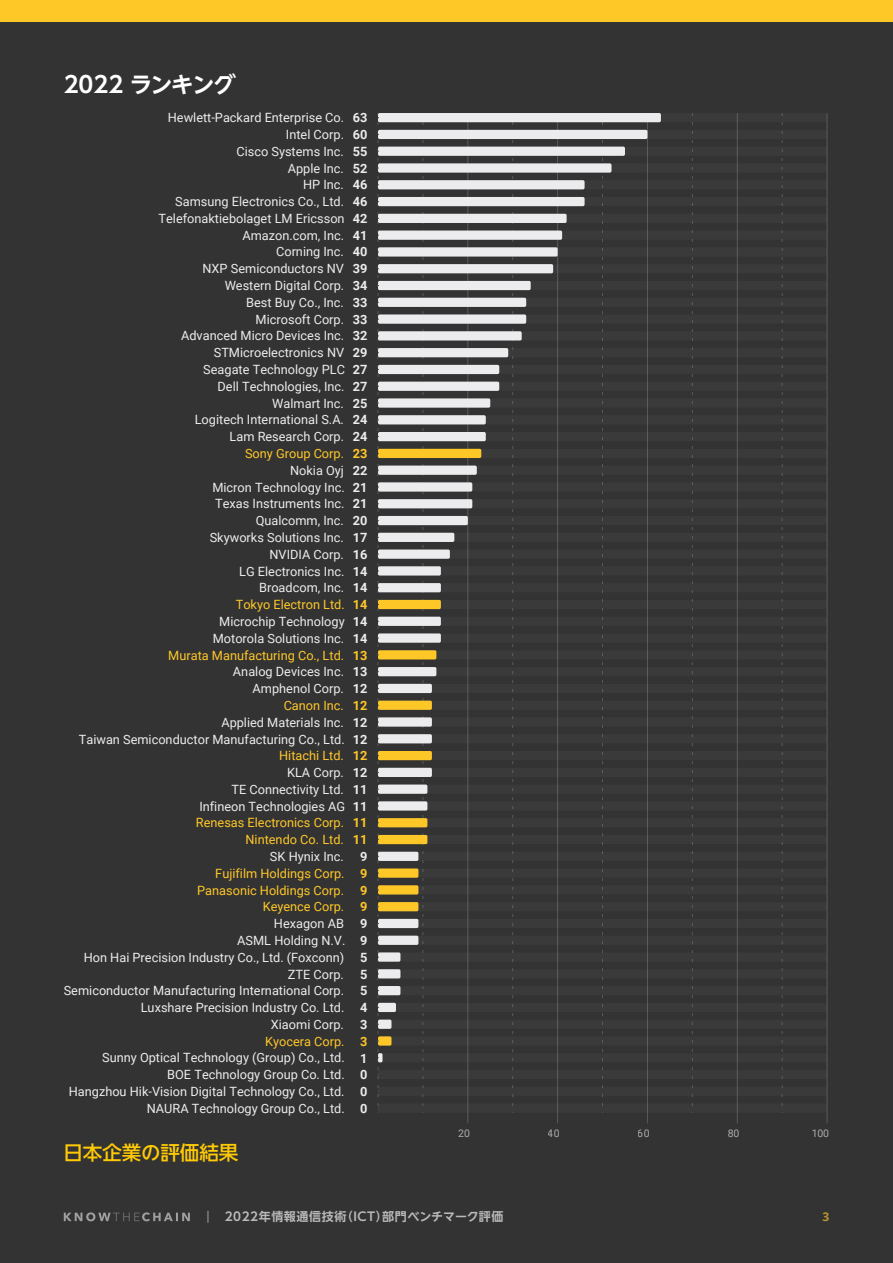
<style>
.page{position:relative;width:893px;height:1263px;background:#fff}
.page>*{position:absolute;margin:0;border:0;box-sizing:border-box;transform-origin:0 0}
.Header_2{font:700 22.5px "UD Shin Go NT Pro De";letter-spacing:-.04em;color:#fff}
.ヘッダー3{font:500 19.5px "UD Shin Go NT Pro";color:#ffca05}
.t1{font:12.75px/16.8px "Roboto";color:#ececee;text-align:right}
.t2{font:700 12.75px/16.8px "Roboto";color:#ececee;text-align:center}
.t3{font:700 12px "UD Shin Go NT Pro De";letter-spacing:.05em;color:#fff}
.t4{font:700 12px "Open Sans";color:#fec827}
.t5{font:10.5px "Roboto";color:#fff}
.s1{color:#fec728}
.s2{font-family:"Open Sans";font-weight:400;color:#f2f3f4}
</style>
<div class="page">
<div style="left:0;top:21px;width:893px;height:1242px;background:#333"></div>
<svg style="left:378px;top:113px;width:450px;height:1010px"></svg>
<div style="left:0;top:0;width:893px;height:21px;background:#fec827"></div>
<svg style="left:64px;top:1212px;width:126px;height:9px"></svg>
<p class="Header_2" style="left:64px;top:66px;width:174px">2022 ランキング</p>
<p class="t1" style="left:64px;top:109px;width:283px">Hewlett-Packard Enterprise Co.<br>Intel Corp.<br>Cisco Systems Inc.<br>Apple Inc.<br>HP Inc.<br>Samsung Electronics Co., Ltd.<br>Telefonaktiebolaget LM Ericsson<br>Amazon.com, Inc.<br>Corning Inc.<br>NXP Semiconductors NV<br>Western Digital Corp.<br>Best Buy Co., Inc.<br>Microsoft Corp.<br>Advanced Micro Devices Inc.<br>STMicroelectronics NV<br>Seagate Technology PLC<br>Dell Technologies, Inc.<br>Walmart Inc.<br>Logitech International S.A.<br>Lam Research Corp.<br><span class="s1">Sony Group Corp.<br></span>Nokia Oyj<br>Micron Technology Inc.<br>Texas Instruments Inc.<br>Qualcomm, Inc.<br>Skyworks Solutions Inc.<br>NVIDIA Corp.<br>LG Electronics Inc.<br>Broadcom, Inc.<br><span class="s1">Tokyo Electron Ltd.<br></span>Microchip Technology<br>Motorola Solutions Inc.<br><span class="s1">Murata Manufacturing Co., Ltd.<br></span>Analog Devices Inc.<br>Amphenol Corp.<br><span class="s1">Canon Inc.<br></span>Applied Materials Inc.<br>Taiwan Semiconductor Manufacturing Co., Ltd.<br><span class="s1">Hitachi Ltd.<br></span>KLA Corp.<br>TE Connectivity Ltd.<br>Infineon Technologies AG<br><span class="s1">Renesas Electronics Corp.<br>Nintendo Co. Ltd.<br></span>SK Hynix Inc.<br><span class="s1">Fujifilm Holdings Corp.<br>Panasonic Holdings Corp.<br>Keyence Corp.<br></span>Hexagon AB<br>ASML Holding N.V.<br>Hon Hai Precision Industry Co., Ltd. (Foxconn)<br>ZTE Corp.<br>Semiconductor Manufacturing International Corp.<br>Luxshare Precision Industry Co. Ltd.<br>Xiaomi Corp.<br><span class="s1">Kyocera Corp.<br></span>Sunny Optical Technology (Group) Co., Ltd.<br>BOE Technology Group Co. Ltd.<br>Hangzhou Hik-Vision Digital Technology Co., Ltd.<br>NAURA Technology Group Co., Ltd.</p>
<p class="t2" style="left:353px;top:109px;width:16px">63<br>60<br>55<br>52<br>46<br>46<br>42<br>41<br>40<br>39<br>34<br>33<br>33<br>32<br>29<br>27<br>27<br>25<br>24<br>24<br><span class="s1">23<br></span>22<br>21<br>21<br>20<br>17<br>16<br>14<br>14<br><span class="s1">14<br></span>14<br>14<br><span class="s1">13<br></span>13<br>12<br><span class="s1">12<br></span>12<br>12<br><span class="s1">12<br></span>12<br>11<br>11<br><span class="s1">11<br>11<br></span>9<br><span class="s1">9<br>9<br>9<br></span>9<br>9<br>5<br>5<br>5<br>4<br>3<br><span class="s1">3<br></span>1<br>0<br>0<br>0</p>
<p class="ヘッダー3" style="left:64px;top:1136px;width:176px">日本企業の評価結果</p>
<p class="t5" style="left:458px;top:1126px;width:13px">20</p>
<p class="t5" style="left:548px;top:1126px;width:13px">40</p>
<p class="t5" style="left:638px;top:1126px;width:13px">60</p>
<p class="t5" style="left:728px;top:1126px;width:13px">80</p>
<p class="t5" style="left:811px;top:1126px;width:19px">100</p>
<p class="t3" style="left:205px;top:1207px;width:300px"><span class="s2">|</span> 2022年情報通信技術（ICT）部門ベンチマーク評価</p>
<p class="t4" style="left:822px;top:1208px;width:8px">3</p>
</div>
